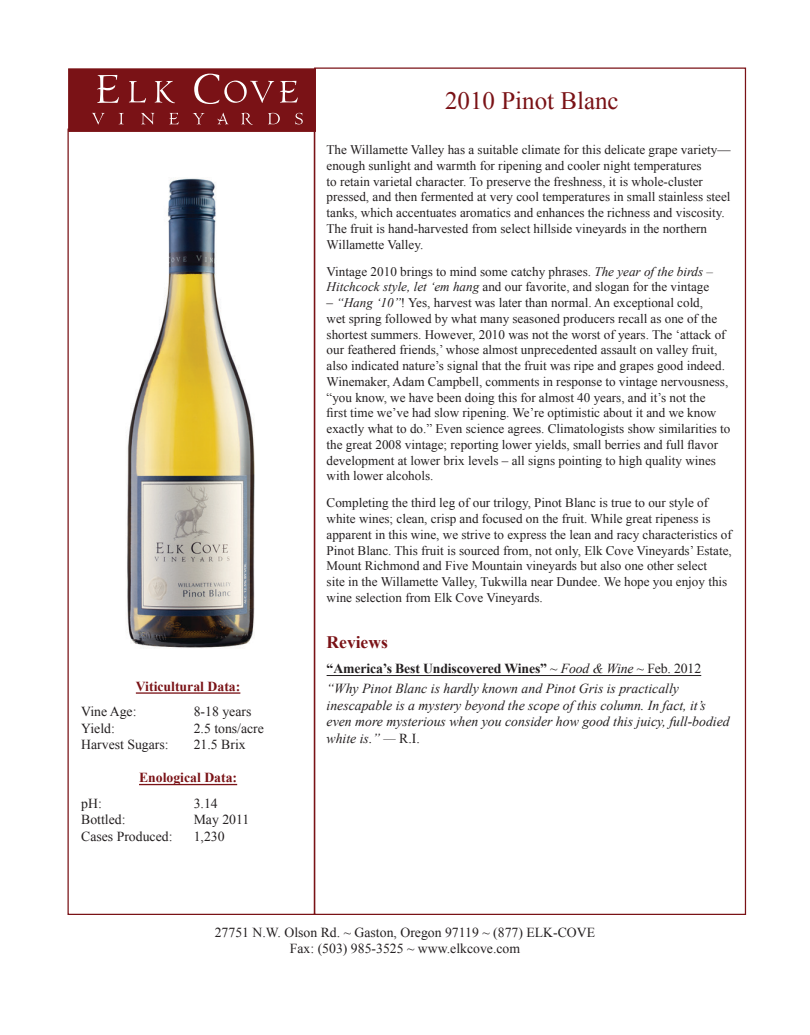
<style>
.page{position:relative;width:810px;height:1035px;background:#fff}
.page>*{position:absolute;margin:0;border:0;box-sizing:border-box;transform-origin:0 0}
.t1{font:25px "Times New Roman";color:#7a1216}
.Review_Title{font:700 17.5px "Times New Roman";color:#7a1216}
.Big_Normal{font:italic 13.75px/16.5px "Times New Roman";color:#231f20}
.vinticulture{font:13.75px "Times New Roman";color:#231f20}
.review_tight{font:700 13.75px "Times New Roman";letter-spacing:-.01em;color:#231f20}
.vinticulture_title{font:700 13.75px "Times New Roman";color:#7a1216}
.Normal_small{font:13.12px/15.8px "Times New Roman";color:#231f20}
.s1{font-style:italic}
.s2{font-weight:400}
.s3{font-weight:400;font-style:italic}
.s4{font-style:normal}
</style>
<div class="page">
<img style="left:127px;top:178px;width:128px;height:470px">
<hr style="left:136px;top:692px;width:104px;height:2px;background:#7a1216">
<hr style="left:139px;top:784px;width:98px;height:1px;background:#7a1216">
<hr style="left:327px;top:675px;width:374px;height:1px;background:#231f20">
<div style="left:68px;top:68px;width:248px;height:64px;background:#7a1216;border:1px solid #7a1216"></div>
<svg style="left:92px;top:113px;width:13px;height:12px"></svg>
<svg style="left:119px;top:113px;width:5px;height:11px"></svg>
<svg style="left:141px;top:113px;width:13px;height:12px"></svg>
<svg style="left:193px;top:113px;width:11px;height:11px"></svg>
<svg style="left:241px;top:113px;width:12px;height:12px"></svg>
<svg style="left:268px;top:113px;width:12px;height:11px"></svg>
<svg style="left:295px;top:113px;width:8px;height:11px"></svg>
<svg style="left:217px;top:113px;width:11px;height:11px"></svg>
<svg style="left:169px;top:113px;width:10px;height:11px"></svg>
<svg style="left:129px;top:81px;width:17px;height:22px"></svg>
<svg style="left:194px;top:74px;width:80px;height:30px"></svg>
<svg style="left:97px;top:75px;width:22px;height:28px"></svg>
<svg style="left:280px;top:81px;width:18px;height:22px"></svg>
<svg style="left:155px;top:81px;width:20px;height:22px"></svg>
<p class="vinticulture_title" style="left:136px;top:676px;width:106px">Viticultural Data:</p>
<p class="vinticulture" style="left:81px;top:702px;width:57px">Vine Age:</p>
<p class="vinticulture" style="left:194px;top:702px;width:59px">8-18 years</p>
<p class="vinticulture" style="left:81px;top:719px;width:35px">Yield:</p>
<p class="vinticulture" style="left:194px;top:719px;width:72px">2.5 tons/acre</p>
<p class="vinticulture" style="left:81px;top:735px;width:89px">Harvest Sugars:</p>
<p class="vinticulture" style="left:194px;top:735px;width:53px">21.5 Brix</p>
<p class="vinticulture_title" style="left:139px;top:768px;width:100px">Enological Data:</p>
<p class="vinticulture" style="left:81px;top:794px;width:22px">pH:</p>
<p class="vinticulture" style="left:194px;top:794px;width:26px">3.14</p>
<p class="vinticulture" style="left:81px;top:810px;width:46px">Bottled:</p>
<p class="vinticulture" style="left:194px;top:810px;width:57px">May 2011</p>
<p class="vinticulture" style="left:81px;top:827px;width:93px">Cases Produced:</p>
<p class="vinticulture" style="left:194px;top:827px;width:32px">1,230</p>
<p class="t1" style="left:445px;top:83px;width:175px">2010 Pinot Blanc</p>
<p class="Normal_small" style="left:327px;top:142px;width:405px">The Willamette Valley has a suitable climate for this delicate grape variety— enough sunlight and warmth for ripening and cooler night temperatures<br>to retain varietal character. To preserve the freshness, it is whole-cluster pressed, and then fermented at very cool temperatures in small stainless steel tanks, which accentuates aromatics and enhances the richness and viscosity.<br>The fruit is hand-harvested from select hillside vineyards in the northern Willamette Valley.</p>
<p class="Normal_small" style="left:327px;top:263px;width:388px">Vintage 2010 brings to mind some catchy phrases. <span class="s1">The year of the birds –<br>Hitchcock style, let ‘em hang</span> and our favorite, and slogan for the vintage</p>
<p class="Normal_small" style="left:327px;top:295px;width:405px">– <span class="s1">“Hang ‘10”</span>! Yes, harvest was later than normal. An exceptional cold,<br>wet spring followed by what many seasoned producers recall as one of the shortest summers. However, 2010 was not the worst of years. The ‘attack of our feathered friends,’ whose almost unprecedented assault on valley fruit, also indicated nature’s signal that the fruit was ripe and grapes good indeed.<br>Winemaker, Adam Campbell, comments in response to vintage nervousness, “you know, we have been doing this for almost 40 years, and it’s not the<br>first time we’ve had slow ripening. We’re optimistic about it and we know exactly what to do.” Even science agrees. Climatologists show similarities to the great 2008 vintage; reporting lower yields, small berries and full flavor development at lower brix levels – all signs pointing to high quality wines with lower alcohols.</p>
<p class="Normal_small" style="left:327px;top:495px;width:407px">Completing the third leg of our trilogy, Pinot Blanc is true to our style of white wines; clean, crisp and focused on the fruit. While great ripeness is apparent in this wine, we strive to express the lean and racy characteristics of Pinot Blanc. This fruit is sourced from, not only, Elk Cove Vineyards’ Estate, Mount Richmond and Five Mountain vineyards but also one other select<br>site in the Willamette Valley, Tukwilla near Dundee. We hope you enjoy this wine selection from Elk Cove Vineyards.</p>
<p class="Review_Title" style="left:327px;top:630px;width:63px">Reviews</p>
<p class="review_tight" style="left:327px;top:659px;width:376px">“America’s Best Undiscovered Wines” <span class="s2">~</span> <span class="s3">Food &amp; Wine</span> <span class="s2">~ Feb. 2012</span></p>
<p class="Big_Normal" style="left:327px;top:680px;width:405px">“Why Pinot Blanc is hardly known and Pinot Gris is practically inescapable is a mystery beyond the scope of this column. In fact, it’s even more mysterious when you consider how good this juicy, full-bodied white is.” — <span class="s4">R.I.</span></p>
<p class="vinticulture" style="left:215px;top:923px;width:382px">27751 N.W. Olson Rd. ~ Gaston, Oregon 97119 ~ (877) ELK-COVE</p>
<p class="vinticulture" style="left:290px;top:939px;width:232px">Fax: (503) 985-3525 ~ www.elkcove.com</p>
</div>
